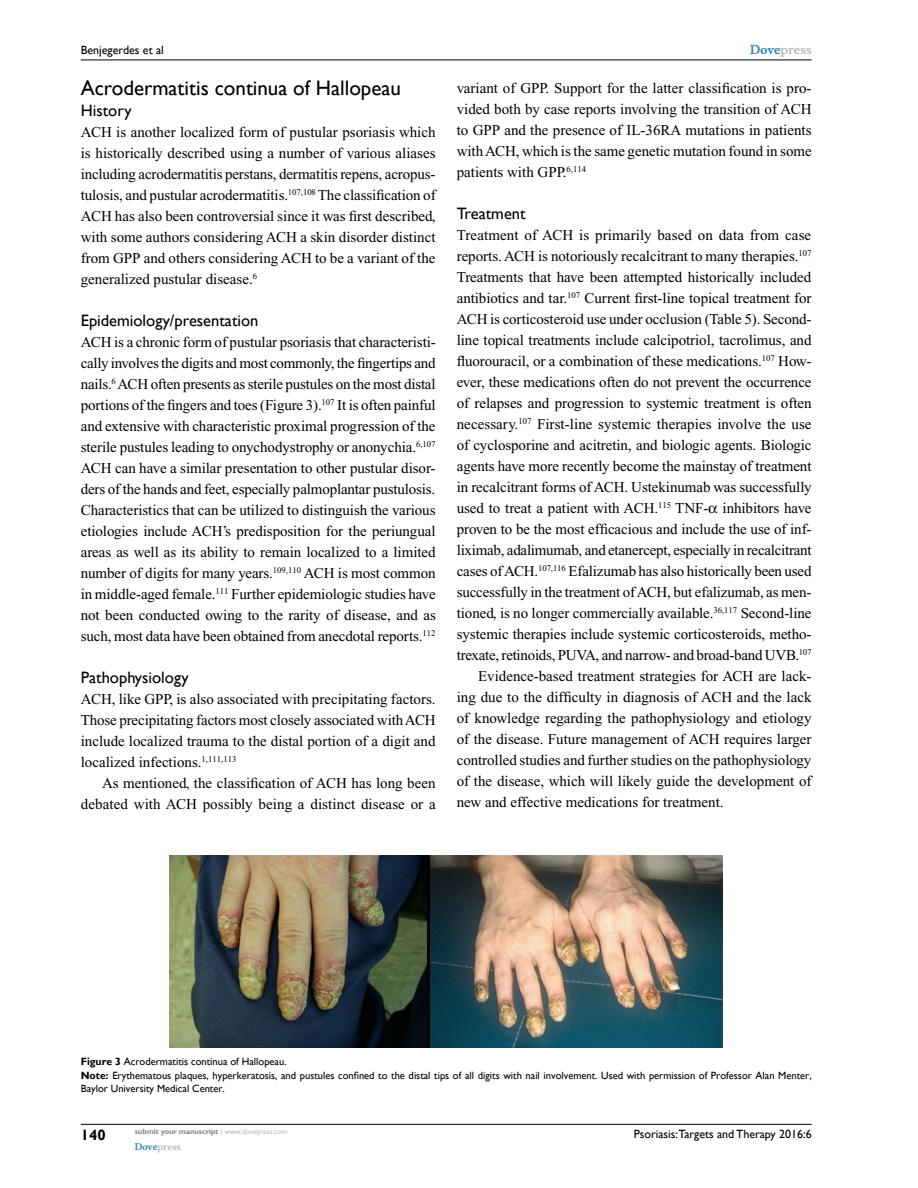
<style>
.page{position:relative;width:918px;height:1188px;background:#fff}
.page>*{position:absolute;margin:0;border:0;box-sizing:border-box;transform-origin:0 0}
.t1{font:21px "Gill Sans";color:#000}
.t2{font:16.5px "Gill Sans";color:#000}
.t3{font:15px/21px "Times New Roman";letter-spacing:-.005em;color:#000;text-align:justify}
.t4{font:700 15px "Gill Sans";color:#000}
.t5{font:12px "Gill Sans";color:#000}
.t6{font:700 12px "Musee";color:#b8babc}
.t7{font:10.5px/13.5px "Gill Sans";color:#000}
.t8{font:700 9px "Musee";color:#b8babc}
.t9{font:700 7.5px "Gill Sans";color:#808285}
.s1{color:#3785ad}
.s2{font-weight:700}
.s3{font-weight:400;color:#b8babc}
</style>
<div class="page">
<hr style="left:81px;top:1124px;width:731px;height:1px;background:#000">
<hr style="left:81px;top:60px;width:731px;height:1px;background:#000">
<img style="left:170px;top:856px;width:553px;height:191px">
<p class="t5" style="left:81px;top:43px;width:84px">Benjegerdes et al</p>
<h1 class="t1" style="left:81px;top:76px;width:322px">Acrodermatitis continua of Hallopeau</h1>
<p class="t2" style="left:81px;top:101px;width:52px">History</p>
<p class="t3" style="left:81px;top:122px;width:356px">ACH is another localized form of pustular psoriasis which is historically described using a number of various aliases including acrodermatitis perstans, dermatitis repens, acropus&shy;tulosis, and pustular acrodermatitis.<sup>107,108</sup> The classification of ACH has also been controversial since it was first described, with some authors considering ACH a skin disorder distinct from GPP and others considering ACH to be a variant of the generalized pustular disease.<sup>6</sup></p>
<p class="t2" style="left:81px;top:311px;width:179px">Epidemiology/presentation</p>
<p class="t3" style="left:81px;top:332px;width:357px">ACH is a chronic form of pustular psoriasis that characteristi&shy;cally involves the digits and most commonly, the fingertips and nails.<sup>6</sup> ACH often presents as sterile pustules on the most distal portions of the fingers and toes (Figure 3).<sup>107</sup> It is often painful and extensive with characteristic proximal progression of the sterile pustules leading to onychodystrophy or anonychia.<sup>6,107<br></sup>ACH can have a similar presentation to other pustular disor&shy;ders of the hands and feet, especially palmoplantar pustulosis.<br>Characteristics that can be utilized to distinguish the various etiologies include ACH’s predisposition for the periungual areas as well as its ability to remain localized to a limited number of digits for many years.<sup>109,110</sup> ACH is most common in middle-aged female.<sup>111</sup> Further epidemiologic studies have not been conducted owing to the rarity of disease, and as such, most data have been obtained from anecdotal reports.<sup>112</sup></p>
<p class="t2" style="left:81px;top:668px;width:109px">Pathophysiology</p>
<p class="t3" style="left:81px;top:689px;width:356px">ACH, like GPP, is also associated with precipitating factors.<br>Those precipitating factors most closely associated with ACH include localized trauma to the distal portion of a digit and localized infections.<sup>1,111,113</sup></p>
<p class="t3" style="left:81px;top:773px;width:357px;text-align:right">As mentioned, the classification of ACH has long been debated with ACH possibly being a distinct disease or a</p>
<p class="t6" style="left:750px;top:43px;width:63px"><span class="s1">Dove</span>press</p>
<p class="t3" style="left:457px;top:77px;width:356px">variant of GPP. Support for the latter classification is pro&shy;vided both by case reports involving the transition of ACH to GPP and the presence of IL-36RA mutations in patients with ACH, which is the same genetic mutation found in some patients with GPP.<sup>6,114</sup></p>
<p class="t2" style="left:457px;top:204px;width:70px">Treatment</p>
<p class="t3" style="left:457px;top:224px;width:356px">Treatment of ACH is primarily based on data from case</p>
<p class="t3" style="left:457px;top:245px;width:356px">reports. ACH is notoriously recalcitrant to many therapies.<sup>107</sup></p>
<p class="t3" style="left:457px;top:266px;width:356px">Treatments that have been attempted historically included</p>
<p class="t3" style="left:457px;top:287px;width:356px">antibiotics and tar.<sup>107</sup> Current first-line topical treatment for</p>
<p class="t3" style="left:457px;top:308px;width:356px">ACH is corticosteroid use under occlusion (Table 5). Second-</p>
<p class="t3" style="left:457px;top:329px;width:356px">line topical treatments include calcipotriol, tacrolimus, and</p>
<p class="t3" style="left:457px;top:350px;width:356px">fluorouracil, or a combination of these medications.<sup>107</sup> How-</p>
<p class="t3" style="left:457px;top:371px;width:356px">ever, these medications often do not prevent the occurrence</p>
<p class="t3" style="left:457px;top:392px;width:356px">of relapses and progression to systemic treatment is often</p>
<p class="t3" style="left:457px;top:413px;width:356px">necessary.<sup>107</sup> First-line systemic therapies involve the use</p>
<p class="t3" style="left:457px;top:434px;width:356px">of cyclosporine and acitretin, and biologic agents. Biologic</p>
<p class="t3" style="left:457px;top:455px;width:356px">agents have more recently become the mainstay of treatment</p>
<p class="t3" style="left:457px;top:476px;width:356px">in recalcitrant forms of ACH. Ustekinumab was successfully</p>
<p class="t3" style="left:457px;top:497px;width:356px">used to treat a patient with ACH.<sup>115</sup> TNF- inhibitors have</p>
<p class="t3" style="left:457px;top:518px;width:356px">proven to be the most efficacious and include the use of inf-</p>
<p class="t3" style="left:457px;top:539px;width:356px">liximab, adalimumab, and etanercept, especially in recalcitrant</p>
<p class="t3" style="left:457px;top:560px;width:356px">cases of ACH.<sup>107,116</sup> Efalizumab has also historically been used</p>
<p class="t3" style="left:457px;top:581px;width:356px">successfully in the treatment of ACH, but efalizumab, as men-</p>
<p class="t3" style="left:457px;top:602px;width:356px">tioned, is no longer commercially available.<sup>36,117</sup> Second-line</p>
<p class="t3" style="left:457px;top:623px;width:356px">systemic therapies include systemic corticosteroids, metho-</p>
<p class="t3" style="left:457px;top:644px;width:356px">trexate, retinoids, PUVA, and narrow- and broad-band UVB.<sup>107</sup></p>
<p class="t3" style="left:478px;top:665px;width:335px">Evidence-based treatment strategies for ACH are lack-</p>
<p class="t3" style="left:457px;top:686px;width:356px">ing due to the difficulty in diagnosis of ACH and the lack</p>
<p class="t3" style="left:457px;top:707px;width:356px">of knowledge regarding the pathophysiology and etiology</p>
<p class="t3" style="left:457px;top:728px;width:356px">of the disease. Future management of ACH requires larger</p>
<p class="t3" style="left:457px;top:749px;width:356px">controlled studies and further studies on the pathophysiology</p>
<p class="t3" style="left:457px;top:770px;width:356px">of the disease, which will likely guide the development of</p>
<p class="t3" style="left:457px;top:791px;width:268px">new and effective medications for treatment.</p>
<p class="t7" style="left:81px;top:1055px;width:732px"><span class="s2">Figure 3</span> Acrodermatitis continua of Hallopeau.<br><span class="s2">Note:</span> Erythematous plaques, hyperkeratosis, and pustules confined to the distal tips of all digits with nail involvement. Used with permission of Professor Alan Menter,<br>Baylor University Medical Center.</p>
<p class="t4" style="left:81px;top:1126px;width:26px">140</p>
<p class="t9" style="left:135px;top:1127px;width:154px">submit your manuscript <span class="s3">| www.dovepress.com</span></p>
<p class="t8" style="left:135px;top:1141px;width:48px"><span class="s1">Dove</span>press</p>
<p class="t5" style="left:634px;top:1127px;width:180px">Psoriasis:Targets and Therapy 2016:6</p>
</div>
